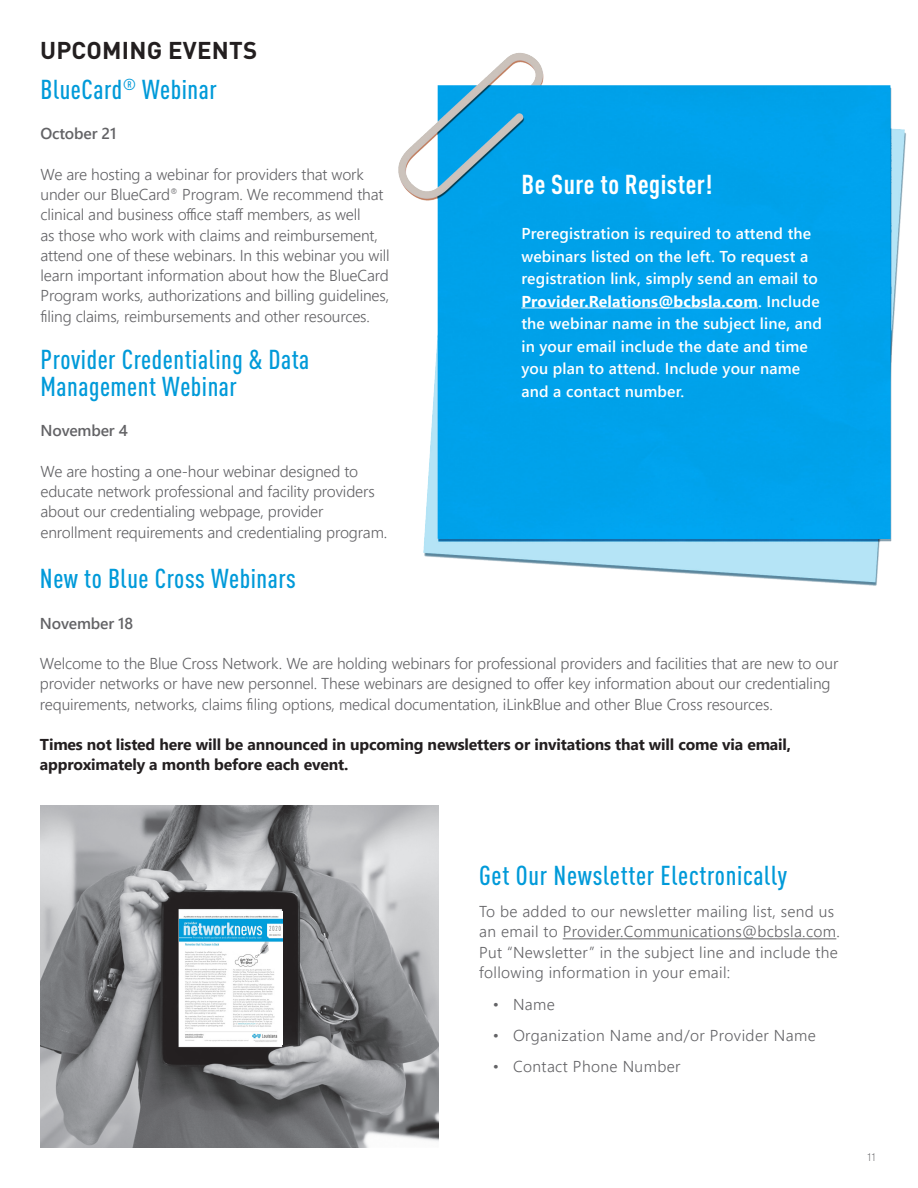
<style>
.page{position:relative;width:918px;height:1188px;background:#fff}
.page>*{position:absolute;margin:0;border:0;box-sizing:border-box;transform-origin:0 0}
.Copy{font:500 condensed 27px/27px "DINOT";letter-spacing:.02em;color:#009ad9}
.t1{font:700 condensed 27px "DINOT";letter-spacing:.02em;color:#fff}
.t2{font:700 24px "DINOT";letter-spacing:.01em;color:#231f20}
.Copy-2{font:300 15.75px/20.2px "Segoe UI";letter-spacing:-.01em;color:#636366}
.t3{font:600 15.75px/22.5px "Segoe UI";letter-spacing:.01em;color:#fff}
.Copy-3{font:300 15.75px/20.2px "Segoe UI";letter-spacing:.02em;color:#636366}
.t4{font:700 15.75px/20.2px "Segoe UI";letter-spacing:-.01em;color:#231f20}
.Copy-4{font:300 15.75px "Segoe UI";letter-spacing:.025em;color:#636366}
.t5{font:600 15.75px "Segoe UI";letter-spacing:-.01em;color:#636366}
.t6{font:100 10.5px "Atlas Grotesk";color:#636366}
.s1{font-weight:700}
</style>
<div class="page">
<img style="left:398px;top:53px;width:508px;height:533px">
<hr style="left:521px;top:307px;width:237px;height:1px;background:#fff">
<hr style="left:563px;top:938px;width:273px;height:1px;background:#636366">
<img style="left:40px;top:805px;width:399px;height:342px">
<img style="left:179px;top:912px;width:103px;height:133px">
<p class="t2" style="left:40px;top:34px;width:219px">UPCOMING EVENTS</p>
<p class="Copy" style="left:40px;top:75px;width:178px">BlueCard<sup>®</sup> Webinar</p>
<p class="t5" style="left:40px;top:119px;width:77px">October 21</p>
<p class="Copy-2" style="left:40px;top:163px;width:351px">We are hosting a webinar for providers that work under our BlueCard<sup>®</sup> Program. We recommend that clinical and business office staff members, as well<br>as those who work with claims and reimbursement, attend one of these webinars. In this webinar you will learn important information about how the BlueCard Program works, authorizations and billing guidelines, filing claims, reimbursements and other resources.</p>
<p class="Copy" style="left:40px;top:345px;width:270px">Provider Credentialing &amp; Data<br>Management Webinar</p>
<p class="t5" style="left:40px;top:416px;width:89px">November 4</p>
<p class="Copy-2" style="left:40px;top:460px;width:348px">We are hosting a one-hour webinar designed to educate network professional and facility providers about our credentialing webpage, provider enrollment requirements and credentialing program.</p>
<p class="t1" style="left:521px;top:168px;width:193px">Be Sure to Register!</p>
<p class="t3" style="left:521px;top:221px;width:302px">Preregistration is required to attend the webinars listed on the left. To request a registration link, simply send an email to <span class="s1">Provider.Relations@bcbsla.com</span>. Include the webinar name in the subject line, and in your email include the date and time you plan to attend. Include your name and a contact number.</p>
<p class="Copy" style="left:40px;top:565px;width:257px">New to Blue Cross Webinars</p>
<p class="t5" style="left:40px;top:608px;width:95px">November 18</p>
<p class="Copy-2" style="left:40px;top:652px;width:800px">Welcome to the Blue Cross Network. We are holding webinars for professional providers and facilities that are new to our provider networks or have new personnel. These webinars are designed to offer key information about our credentialing requirements, networks, claims filing options, medical documentation, iLinkBlue and other Blue Cross resources.</p>
<p class="t4" style="left:40px;top:733px;width:753px">Times not listed here will be announced in upcoming newsletters or invitations that will come via email, approximately a month before each event.</p>
<p class="Copy" style="left:479px;top:862px;width:309px">Get Our Newsletter Electronically</p>
<p class="Copy-3" style="left:479px;top:900px;width:362px">To be added to our newsletter mailing list, send us an email to Provider.Communications@bcbsla.com.<br>Put “Newsletter” in the subject line and include the following information in your email:</p>
<p class="Copy-2" style="left:493px;top:993px;width:64px">• Name</p>
<p class="Copy-4" style="left:493px;top:1021px;width:325px">• Organization Name and/or Provider Name</p>
<p class="Copy-4" style="left:493px;top:1052px;width:189px">• Contact Phone Number</p>
<p class="t6" style="left:867px;top:1149px;width:10px">11</p>
</div>
